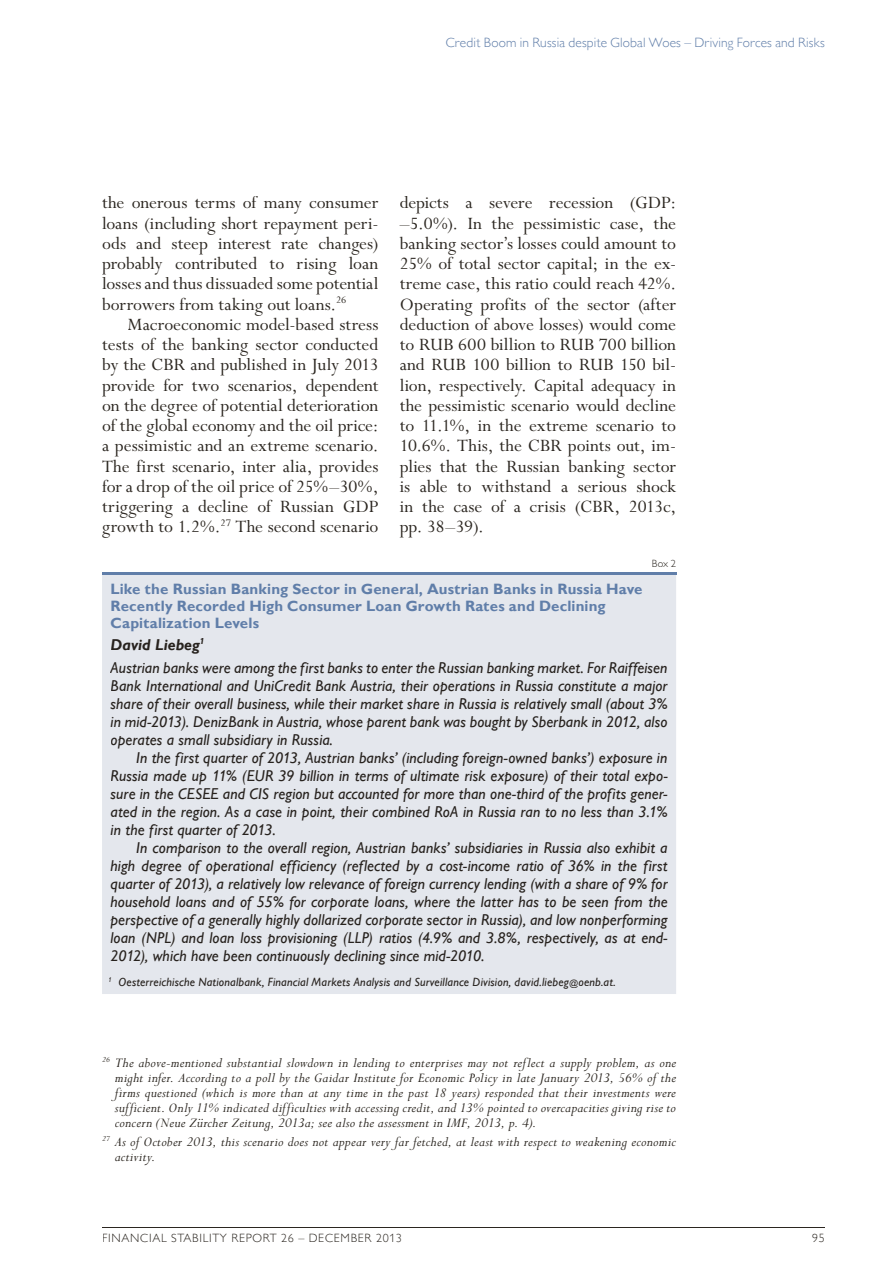
<style>
.page{position:relative;width:893px;height:1263px;background:#fff}
.page>*{position:absolute;margin:0;border:0;box-sizing:border-box;transform-origin:0 0}
.t1{font:19.5px/20.2px "Perpetua Std";color:#2b2620;text-align:justify}
.t2{font:italic 500 15.75px/18px "Gill Sans MT Pro";letter-spacing:.005em;color:#27221e;text-align:justify}
.t3{font:italic 15px/15px "Perpetua Std";letter-spacing:.015em;color:#2b2620;text-align:justify}
.t4{font:700 15px/17px "Gill Sans MT Pro";letter-spacing:.01em;color:#607ea9}
.t5{font:300 13.5px "Gill Sans MT Pro";letter-spacing:.01em;color:#607ea9}
.t6{font:italic 500 12px "Gill Sans MT Pro";letter-spacing:.02em;color:#27221e}
.t7{font:300 12px "Gill Sans MT Pro";letter-spacing:.06em;color:#2b2620}
.t8{font:300 10.5px "Gill Sans MT Pro";color:#2b2620}
.s1{font-weight:700}
.s2{font-size:9px}
</style>
<div class="page">
<hr style="left:102px;top:1227px;width:723px;height:1px;background:#2b2620">
<div style="left:102px;top:575px;width:574px;height:419px;background:#e4e7ed"></div>
<hr style="left:102px;top:573px;width:574px;height:2px;background:#607ea9">
<div style="left:111px;top:639px;width:89px;height:14px;background:#e4e7ed"></div>
<svg style="left:201px;top:638px;width:2px;height:6px"></svg>
<div style="left:110px;top:662px;width:558px;height:15px;background:#e4e7ed"></div>
<div style="left:111px;top:680px;width:557px;height:15px;background:#e4e7ed"></div>
<div style="left:111px;top:698px;width:557px;height:15px;background:#e4e7ed"></div>
<div style="left:111px;top:716px;width:557px;height:15px;background:#e4e7ed"></div>
<div style="left:111px;top:734px;width:221px;height:15px;background:#e4e7ed"></div>
<div style="left:137px;top:752px;width:531px;height:15px;background:#e4e7ed"></div>
<div style="left:111px;top:770px;width:557px;height:15px;background:#e4e7ed"></div>
<div style="left:111px;top:788px;width:557px;height:15px;background:#e4e7ed"></div>
<div style="left:111px;top:806px;width:557px;height:15px;background:#e4e7ed"></div>
<div style="left:111px;top:824px;width:164px;height:14px;background:#e4e7ed"></div>
<div style="left:137px;top:842px;width:531px;height:15px;background:#e4e7ed"></div>
<div style="left:111px;top:860px;width:557px;height:15px;background:#e4e7ed"></div>
<div style="left:111px;top:878px;width:557px;height:15px;background:#e4e7ed"></div>
<div style="left:111px;top:896px;width:557px;height:14px;background:#e4e7ed"></div>
<div style="left:111px;top:914px;width:557px;height:15px;background:#e4e7ed"></div>
<div style="left:111px;top:932px;width:557px;height:15px;background:#e4e7ed"></div>
<div style="left:111px;top:950px;width:373px;height:15px;background:#e4e7ed"></div>
<svg style="left:109px;top:977px;width:3px;height:4px"></svg>
<div style="left:119px;top:977px;width:450px;height:11px;background:#e4e7ed"></div>
<div style="left:570px;top:979px;width:8px;height:8px;background:#e4e7ed"></div>
<div style="left:579px;top:977px;width:36px;height:9px;background:#e4e7ed"></div>
<p class="t5" style="left:446px;top:35px;width:381px">Credit Boom in Russia despite Global Woes – Driving Forces and Risks</p>
<p class="t1" style="left:102px;top:193px;width:278px">the onerous terms of many consumer loans (including short repayment peri&shy;ods and steep interest rate changes) probably contributed to rising loan losses and thus dissuaded some potential borrowers from taking out loans.<sup>26</sup></p>
<p class="t1" style="left:102px;top:315px;width:278px;text-indent:26px">Macroeconomic model-based stress tests of the banking sector conducted by the CBR and published in July 2013 provide for two scenarios, dependent on the degree of potential deterioration of the global economy and the oil price: a pessimistic and an extreme scenario.<br>The first scenario, inter alia, provides for a drop of the oil price of 25%–30%, triggering a decline of Russian GDP growth to 1.2%.<sup>27</sup> The second scenario</p>
<p class="t1" style="left:400px;top:193px;width:278px">depicts a severe recession (GDP: –5.0%). In the pessimistic case, the banking sector’s losses could amount to 25% of total sector capital; in the ex&shy;treme case, this ratio could reach 42%.<br>Operating profits of the sector (after deduction of above losses) would come to RUB 600 billion to RUB 700 billion and RUB 100 billion to RUB 150 bil&shy;lion, respectively. Capital adequacy in the pessimistic scenario would decline to 11.1%, in the extreme scenario to 10.6%. This, the CBR points out, im&shy;plies that the Russian banking sector is able to withstand a serious shock in the case of a crisis (CBR, 2013c, pp. 38–39).</p>
<p class="t8" style="left:652px;top:557px;width:26px">Box 2</p>
<p class="t4" style="left:111px;top:580px;width:534px">Like the Russian Banking Sector in General, Austrian Banks in Russia Have<br>Recently Recorded High Consumer Loan Growth Rates and Declining<br>Capitalization Levels</p>
<p class="t2" style="left:111px;top:632px;width:558px;line-height:23.5px"><span class="s1">David Liebeg</span><sup>1<br></sup>Austrian banks were among the first banks to enter the Russian banking market. For Raiffeisen</p>
<p class="t2" style="left:111px;top:676px;width:558px">Bank International and UniCredit Bank Austria, their operations in Russia constitute a major share of their overall business, while their market share in Russia is relatively small (about 3% in mid-2013). DenizBank in Austria, whose parent bank was bought by Sberbank in 2012, also operates a small subsidiary in Russia.</p>
<p class="t2" style="left:111px;top:748px;width:559px;text-indent:26px">In the first quarter of 2013, Austrian banks’ (including foreign-owned banks’) exposure in Russia made up 11% (EUR 39 billion in terms of ultimate risk exposure) of their total expo&shy;sure in the CESEE and CIS region but accounted for more than one-third of the profits gener&shy;ated in the region. As a case in point, their combined RoA in Russia ran to no less than 3.1% in the first quarter of 2013.</p>
<p class="t2" style="left:111px;top:838px;width:559px;text-indent:26px">In comparison to the overall region, Austrian banks’ subsidiaries in Russia also exhibit a high degree of operational efficiency (reflected by a cost-income ratio of 36% in the first quarter of 2013), a relatively low relevance of foreign currency lending (with a share of 9% for household loans and of 55% for corporate loans, where the latter has to be seen from the perspective of a generally highly dollarized corporate sector in Russia), and low nonperforming loan (NPL) and loan loss provisioning (LLP) ratios (4.9% and 3.8%, respectively, as at end-2012), which have been continuously declining since mid-2010.</p>
<p class="t6" style="left:108px;top:974px;width:509px"><sup>1</sup> Oesterreichische Nationalbank, Financial Markets Analysis and Surveillance Division, david.liebeg<span class="s2">@</span>oenb.at.</p>
<p class="t3" style="left:115px;top:1056px;width:563px;text-indent:-13px"><sup>26</sup> The above-mentioned substantial slowdown in lending to enterprises may not reflect a supply problem, as one might infer. According to a poll by the Gaidar Institute for Economic Policy in late January 2013, 56% of the firms questioned (which is more than at any time in the past 18 years) responded that their investments were sufficient. Only 11% indicated difficulties with accessing credit, and 13% pointed to overcapacities giving rise to concern (Neue Zürcher Zeitung, 2013a; see also the assessment in IMF, 2013, p. 4).</p>
<p class="t3" style="left:115px;top:1135px;width:563px;text-indent:-13px"><sup>27</sup> As of October 2013, this scenario does not appear very far fetched, at least with respect to weakening economic activity.</p>
<p class="t7" style="left:102px;top:1231px;width:302px">FINANCIAL STABILITY REPORT 26 – DECEMBER 2013</p>
<p class="t7" style="left:812px;top:1231px;width:14px">95</p>
</div>
